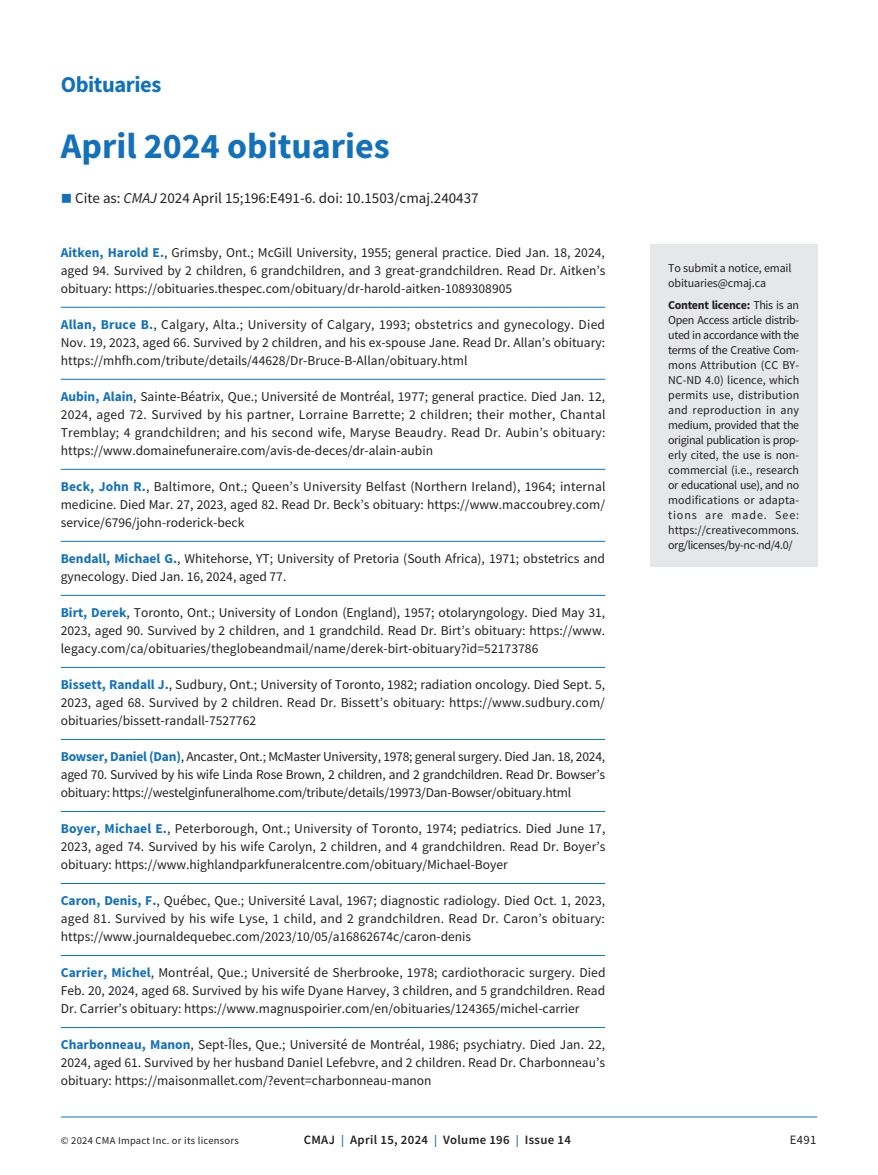
<style>
.page{position:relative;width:878px;height:1175px;background:#fff}
.page>*{position:absolute;margin:0;border:0;box-sizing:border-box;transform-origin:0 0}
.t1{font:700 36px "Source Sans Pro";color:#1371b9}
.t2{font:700 22.5px "Source Sans Pro";letter-spacing:-.02em;color:#1371b9}
.t3{font:15px "Source Sans Pro";color:#231f20}
.t4{font:13.5px/18px "Source Sans Pro";color:#231f20;text-align:justify}
.t5{font:600 12.75px "Source Sans Pro";letter-spacing:.025em;color:#231f20}
.t6{font:12.75px "Source Sans Pro";color:#231f20}
.t7{font:12px/15px "Source Sans Pro";letter-spacing:-.01em;color:#231f20}
.t8{font:10.5px "Source Sans Pro";letter-spacing:.025em;color:#231f20}
.s1{color:#1371b9}
.s2{font-style:italic}
.s3{font-weight:700;color:#1371b9}
.s4{font-weight:700}
.s5{font-size:12px;color:#1371b9}
</style>
<div class="page">
<hr style="left:61px;top:1116px;width:756px;height:1px;background:#1371b9">
<hr style="left:61px;top:307px;width:544px;height:1px;background:#1371b9">
<hr style="left:61px;top:379px;width:544px;height:1px;background:#1371b9">
<hr style="left:61px;top:469px;width:544px;height:1px;background:#1371b9">
<hr style="left:61px;top:541px;width:544px;height:1px;background:#1371b9">
<hr style="left:61px;top:595px;width:544px;height:1px;background:#1371b9">
<hr style="left:61px;top:667px;width:544px;height:1px;background:#1371b9">
<hr style="left:61px;top:739px;width:544px;height:1px;background:#1371b9">
<hr style="left:61px;top:811px;width:544px;height:1px;background:#1371b9">
<hr style="left:61px;top:883px;width:544px;height:1px;background:#1371b9">
<hr style="left:61px;top:955px;width:544px;height:1px;background:#1371b9">
<hr style="left:61px;top:1027px;width:544px;height:1px;background:#1371b9">
<div style="left:650px;top:244px;width:167px;height:323px;background:#e6e7e9"></div>
<h2 class="t2" style="left:61px;top:69px;width:102px">Obituaries</h2>
<h1 class="t1" style="left:61px;top:121px;width:330px">April 2024 obituaries</h1>
<p class="t3" style="left:61px;top:189px;width:419px"><span class="s1">■</span> Cite as: <span class="s2">CMAJ</span> 2024 April 15;196:E491-6. doi: 10.1503/cmaj.240437</p>
<p class="t4" style="left:61px;top:243px;width:546px"><span class="s3">Aitken, Harold E.</span>, Grimsby, Ont.; McGill University, 1955; general practice. Died Jan. 18, 2024, aged 94. Survived by 2 children, 6 grandchildren, and 3 great-grandchildren. Read Dr. Aitken’s obituary: https://obituaries.thespec.com/obituary/dr-harold-aitken-1089308905</p>
<p class="t4" style="left:61px;top:315px;width:546px"><span class="s3">Allan, Bruce B.</span>, Calgary, Alta.; University of Calgary, 1993; obstetrics and gynecology. Died Nov. 19, 2023, aged 66. Survived by 2 children, and his ex-spouse Jane. Read Dr. Allan’s obituary: https://mhfh.com/tribute/details/44628/Dr-Bruce-B-Allan/obituary.html</p>
<p class="t4" style="left:61px;top:387px;width:546px"><span class="s3">Aubin, Alain</span>, Sainte-Béatrix, Que.; Université de Montréal, 1977; general practice. Died Jan. 12, 2024, aged 72. Survived by his partner, Lorraine Barrette; 2 children; their mother, Chantal Tremblay; 4 grandchildren; and his second wife, Maryse Beaudry. Read Dr. Aubin’s obituary: https://www.domainefuneraire.com/avis-de-deces/dr-alain-aubin</p>
<p class="t4" style="left:61px;top:477px;width:546px"><span class="s3">Beck, John R.</span>, Baltimore, Ont.; Queen’s University Belfast (Northern Ireland), 1964; internal medicine. Died Mar. 27, 2023, aged 82. Read Dr. Beck’s obituary: https://www.maccoubrey.com/ service/6796/john-roderick-beck</p>
<p class="t4" style="left:61px;top:549px;width:546px"><span class="s3">Bendall, Michael G.</span>, Whitehorse, YT; University of Pretoria (South Africa), 1971; obstetrics and gynecology. Died Jan. 16, 2024, aged 77.</p>
<p class="t4" style="left:61px;top:603px;width:546px"><span class="s3">Birt, Derek</span>, Toronto, Ont.; University of London (England), 1957; otolaryngology. Died May 31, 2023, aged 90. Survived by 2 children, and 1 grandchild. Read Dr. Birt’s obituary: https://www. legacy.com/ca/obituaries/theglobeandmail/name/derek-birt-obituary?id=52173786</p>
<p class="t4" style="left:61px;top:675px;width:546px"><span class="s3">Bissett, Randall J.</span>, Sudbury, Ont.; University of Toronto, 1982; radiation oncology. Died Sept. 5, 2023, aged 68. Survived by 2 children. Read Dr. Bissett’s obituary: https://www.sudbury.com/ obituaries/bissett-randall-7527762</p>
<p class="t4" style="left:61px;top:747px;width:546px"><span class="s3">Bowser, Daniel (Dan)</span>, Ancaster, Ont.; McMaster University, 1978; general surgery. Died Jan. 18, 2024, aged 70. Survived by his wife Linda Rose Brown, 2 children, and 2 grandchildren. Read Dr. Bowser’s obituary: https://westelginfuneralhome.com/tribute/details/19973/Dan-Bowser/obituary.html</p>
<p class="t4" style="left:61px;top:819px;width:546px"><span class="s3">Boyer, Michael E.</span>, Peterborough, Ont.; University of Toronto, 1974; pediatrics. Died June 17, 2023, aged 74. Survived by his wife Carolyn, 2 children, and 4 grandchildren. Read Dr. Boyer’s obituary: https://www.highlandparkfuneralcentre.com/obituary/Michael-Boyer</p>
<p class="t4" style="left:61px;top:891px;width:546px"><span class="s3">Caron, Denis, F.</span>, Québec, Que.; Université Laval, 1967; diagnostic radiology. Died Oct. 1, 2023, aged 81. Survived by his wife Lyse, 1 child, and 2 grandchildren. Read Dr. Caron’s obituary: https://www.journaldequebec.com/2023/10/05/a16862674c/caron-denis</p>
<p class="t4" style="left:61px;top:963px;width:546px"><span class="s3">Carrier, Michel</span>, Montréal, Que.; Université de Sherbrooke, 1978; cardiothoracic surgery. Died Feb. 20, 2024, aged 68. Survived by his wife Dyane Harvey, 3 children, and 5 grandchildren. Read Dr. Carrier’s obituary: https://www.magnuspoirier.com/en/obituaries/124365/michel-carrier</p>
<p class="t4" style="left:61px;top:1035px;width:546px"><span class="s3">Charbonneau, Manon</span>, Sept-Îles, Que.; Université de Montréal, 1986; psychiatry. Died Jan. 22, 2024, aged 61. Survived by her husband Daniel Lefebvre, and 2 children. Read Dr. Charbonneau’s obituary: https://maisonmallet.com/?event=charbonneau-manon</p>
<p class="t7" style="left:668px;top:260px;width:125px">To submit a notice, email obituaries@cmaj.ca</p>
<p class="t7" style="left:668px;top:297px;width:133px;text-align:justify"><span class="s4">Content licence:</span> This is an Open Access article distrib&shy;uted in accordance with the terms of the Creative Com&shy;mons Attribution (CC BY-NC-ND 4.0) licence, which permits use, distribution and reproduction in any medium, provided that the original publication is prop&shy;erly cited, the use is non&shy;commercial (i.e., research or educational use), and no modifications or adapta&shy;tions are made. See: https://creativecommons. org/licenses/by-nc-nd/4.0/</p>
<p class="t8" style="left:61px;top:1134px;width:179px">© 2024 CMA Impact Inc. or its licensors</p>
<p class="t5" style="left:304px;top:1131px;width:268px">CMAJ <span class="s5">|</span> April 15, 2024 <span class="s5">|</span> Volume 196 <span class="s5">|</span> Issue 14</p>
<p class="t6" style="left:789px;top:1132px;width:28px">E491</p>
</div>
